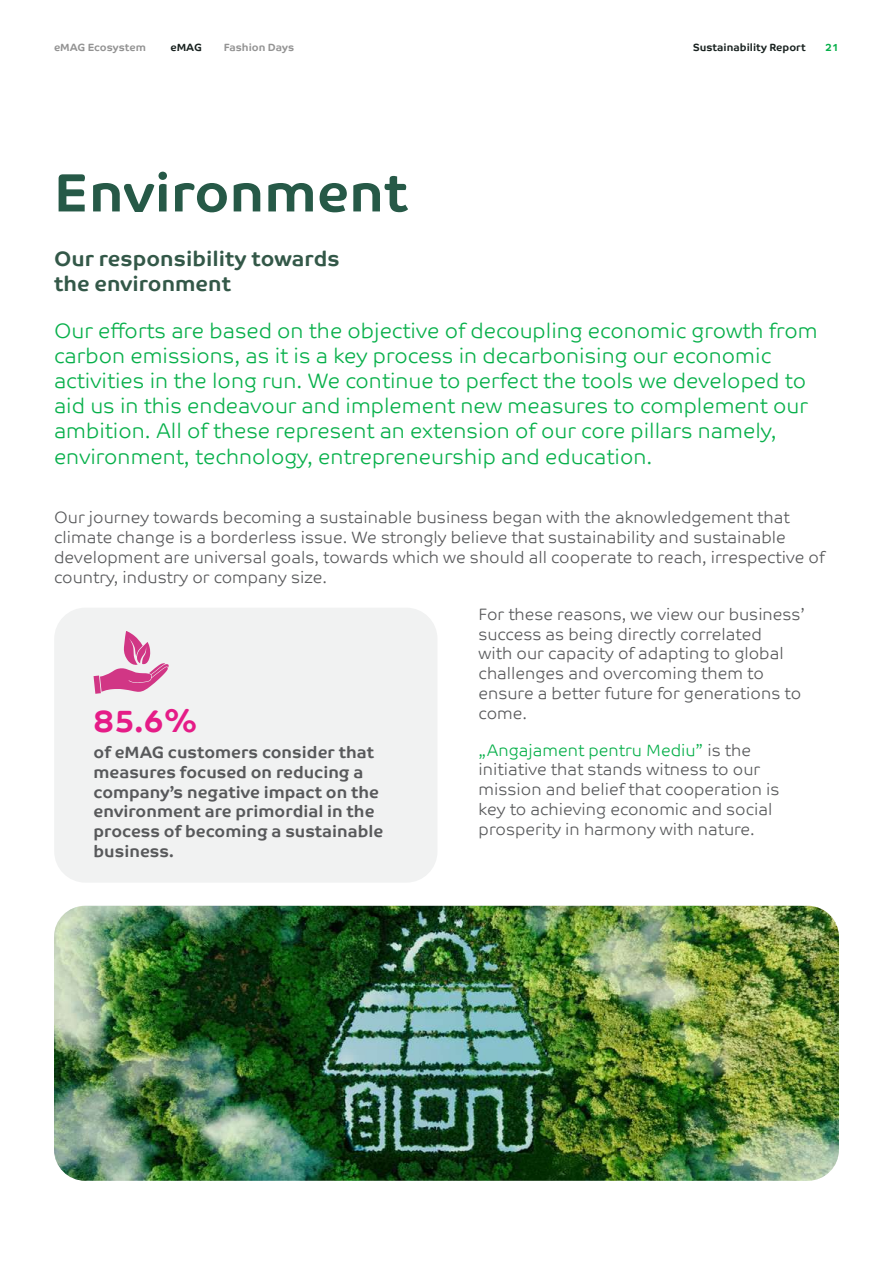
<style>
.page{position:relative;width:893px;height:1263px;background:#fff}
.page>*{position:absolute;margin:0;border:0;box-sizing:border-box;transform-origin:0 0}
.t1{font:700 54px "Co Text";color:#265947}
.t2{font:700 31.5px "Co Text";color:#e51c87}
.t3{font:300 21px/25.2px "Co Text";color:#08b04b}
.t4{font:700 21px/25.2px "Co Text";color:#335848}
.t5{font:300 16.5px/19.8px "Co Text";color:#58595b}
.t6{font:700 16.5px/19.8px "Co Text";color:#58595b}
.t7{font:700 10.5px "Co Text";color:#18211f}
.t8{font:700 10.5px "Co Text";color:#939393}
.t9{font:700 10.5px "Co Text";color:#08b04b}
.s1{color:#08b04b}
</style>
<div class="page">
<div style="left:54px;top:608px;width:383px;height:275px;background:#f1f2f2;border-radius:31px"></div>
<svg style="left:94px;top:631px;width:75px;height:63px"></svg>
<img style="left:54px;top:906px;width:785px;height:275px">
<p class="t8" style="left:54px;top:42px;width:94px">eMAG Ecosystem</p>
<p class="t7" style="left:170px;top:42px;width:33px">eMAG</p>
<p class="t8" style="left:224px;top:42px;width:72px">Fashion Days</p>
<p class="t7" style="left:693px;top:41px;width:114px">Sustainability Report</p>
<p class="t9" style="left:825px;top:41px;width:15px">21</p>
<h1 class="t1" style="left:54px;top:161px;width:356px">Environment</h1>
<p class="t4" style="left:54px;top:246px;width:287px">Our responsibility towards the environment</p>
<p class="t3" style="left:54px;top:318px;width:765px">Our efforts are based on the objective of decoupling economic growth from carbon emissions, as it is a key process in decarbonising our economic activities in the long run. We continue to perfect the tools we developed to aid us in this endeavour and implement new measures to complement our ambition. All of these represent an extension of our core pillars namely, environment, technology, entrepreneurship and education.</p>
<p class="t5" style="left:54px;top:508px;width:772px">Our journey towards becoming a sustainable business began with the aknowledgement that climate change is a borderless issue. We strongly believe that sustainability and sustainable development are universal goals, towards which we should all cooperate to reach, irrespective of country, industry or company size.</p>
<p class="t5" style="left:479px;top:604px;width:328px">For these reasons, we view our business’ success as being directly correlated<br>with our capacity of adapting to global challenges and overcoming them to ensure a better future for generations to come.</p>
<p class="t5" style="left:479px;top:740px;width:302px"><span class="s1">„Angajament pentru Mediu”</span> is the initiative that stands witness to our mission and belief that cooperation is key to achieving economic and social prosperity in harmony with nature.</p>
<h2 class="t2" style="left:94px;top:703px;width:105px">85.6%</h2>
<p class="t6" style="left:94px;top:742px;width:291px">of eMAG customers consider that measures focused on reducing a company’s negative impact on the environment are primordial in the process of becoming a sustainable business.</p>
</div>
